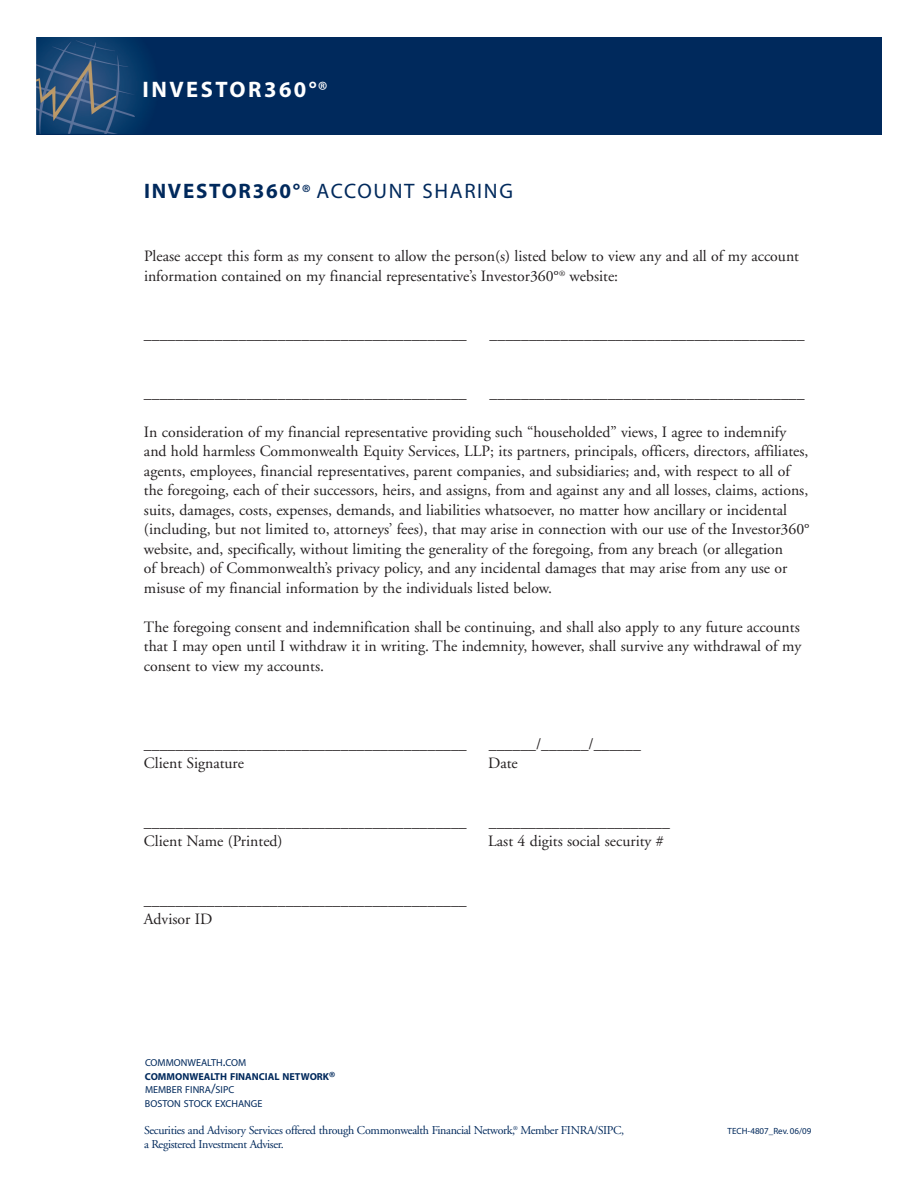
<style>
.page{position:relative;width:918px;height:1188px;background:#fff}
.page>*{position:absolute;margin:0;border:0;box-sizing:border-box;transform-origin:0 0}
.t1{font:700 22.5px "Myriad";letter-spacing:.11em;color:#fff}
.t2{font:21px "Myriad";letter-spacing:.075em;color:#00295c}
.t3{font:15.75px/19.5px "Adobe Garamond";color:#231f20}
.t4{font:12px/14.4px "Adobe Garamond";letter-spacing:-.03em;color:#00295c}
.t5{font:10.2px/13.5px "Myriad";color:#00295c}
.t6{font:9px "Myriad";color:#00295c}
.s1{font-size:18px}
.s2{font-weight:700}
.s3{font-weight:700;font-size:16.5px}
.s4{font-size:13.5px}
.s5{font-weight:700;font-size:12px}
</style>
<div class="page">
<img style="left:36px;top:38px;width:846px;height:97px">
<h1 class="t1" style="left:142px;top:81px;width:186px">INVESTOR360°<span class="s1">®</span></h1>
<h2 class="t2" style="left:144px;top:183px;width:370px"><span class="s2">INVESTOR360°</span><span class="s3">®</span> ACCOUNT SHARING</h2>
<p class="t3" style="left:144px;top:248px;width:657px">Please accept this form as my consent to allow the person(s) listed below to view any and all of my account information contained on my financial representative’s Investor360°<sup>®</sup> website:</p>
<p class="t3" style="left:144px;top:326px;width:324px">_________________________________________</p>
<p class="t3" style="left:490px;top:326px;width:316px">________________________________________</p>
<p class="t3" style="left:144px;top:385px;width:324px">_________________________________________</p>
<p class="t3" style="left:490px;top:385px;width:316px">________________________________________</p>
<p class="t3" style="left:144px;top:424px;width:667px">In consideration of my financial representative providing such “householded” views, I agree to indemnify and hold harmless Commonwealth Equity Services, LLP; its partners, principals, officers, directors, affiliates, agents, employees, financial representatives, parent companies, and subsidiaries; and, with respect to all of the foregoing, each of their successors, heirs, and assigns, from and against any and all losses, claims, actions, suits, damages, costs, expenses, demands, and liabilities whatsoever, no matter how ancillary or incidental (including, but not limited to, attorneys’ fees), that may arise in connection with our use of the Investor360° website, and, specifically, without limiting the generality of the foregoing, from any breach (or allegation<br>of breach) of Commonwealth’s privacy policy, and any incidental damages that may arise from any use or misuse of my financial information by the individuals listed below.</p>
<p class="t3" style="left:144px;top:619px;width:659px;text-align:justify">The foregoing consent and indemnification shall be continuing, and shall also apply to any future accounts that I may open until I withdraw it in writing. The indemnity, however, shall survive any withdrawal of my consent to view my accounts.</p>
<p class="t3" style="left:144px;top:736px;width:324px">_________________________________________</p>
<p class="t3" style="left:489px;top:736px;width:154px">______/______/______</p>
<p class="t3" style="left:144px;top:755px;width:101px">Client Signature</p>
<p class="t3" style="left:488px;top:755px;width:31px">Date</p>
<p class="t3" style="left:144px;top:814px;width:324px">_________________________________________</p>
<p class="t3" style="left:489px;top:814px;width:183px">_______________________</p>
<p class="t3" style="left:144px;top:833px;width:140px">Client Name (Printed)</p>
<p class="t3" style="left:488px;top:833px;width:177px">Last 4 digits social security #</p>
<p class="t3" style="left:144px;top:892px;width:324px">_________________________________________<br>Advisor ID</p>
<p class="t5" style="left:145px;top:1057px;width:192px">COMMONWEALTH<span class="s4">.</span>COM<br><span class="s2">COMMONWEALTH FINANCIAL NETWORK</span><span class="s5">®<br></span>MEMBER FINRA<span class="s4">/</span>SIPC<br>BOSTON STOCK EXCHANGE</p>
<p class="t4" style="left:144px;top:1124px;width:482px">Securities and Advisory Services offered through Commonwealth Financial Network,<sup>®</sup> Member FINRA/SIPC, a Registered Investment Adviser.</p>
<p class="t6" style="left:728px;top:1127px;width:85px">TECH-4807_Rev. 06/09</p>
</div>
